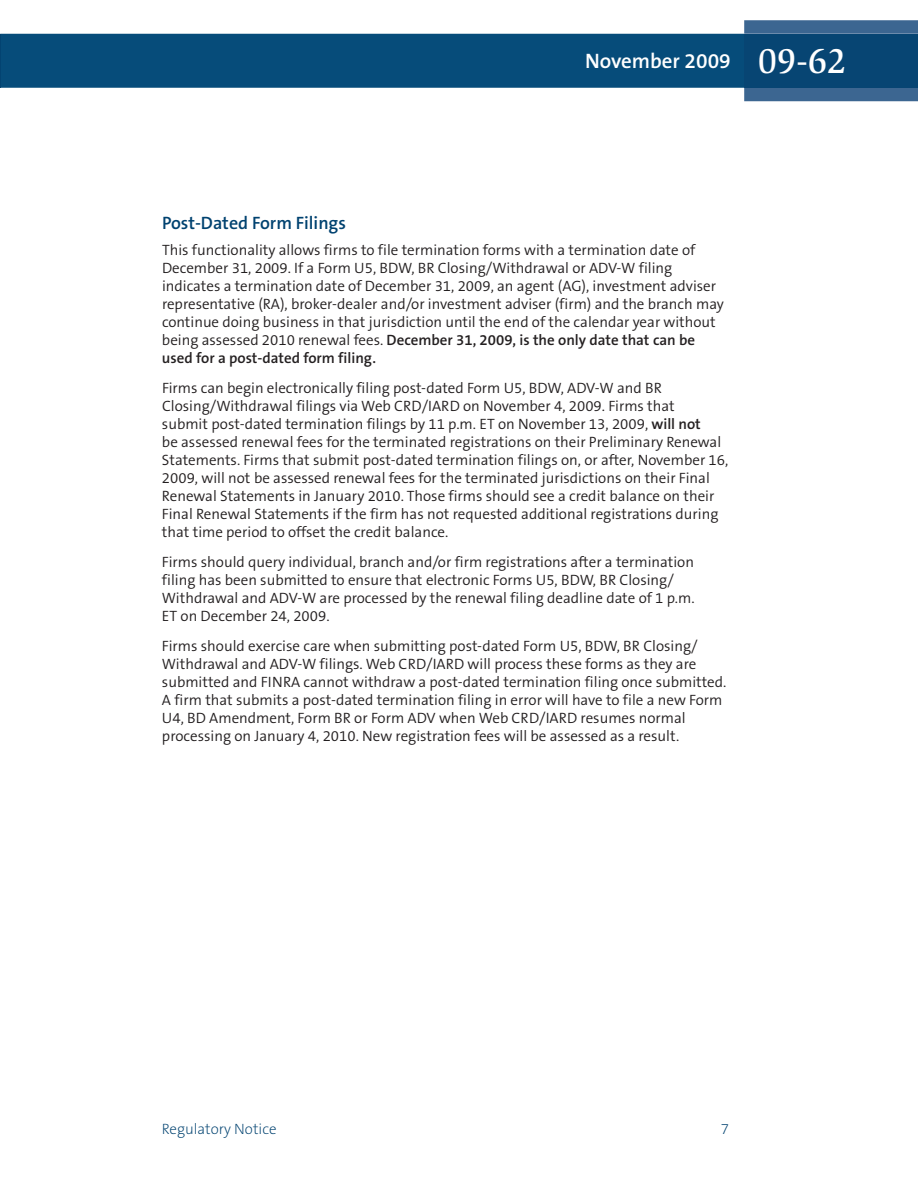
<style>
.page{position:relative;width:918px;height:1188px;background:#fff}
.page>*{position:absolute;margin:0;border:0;box-sizing:border-box;transform-origin:0 0}
.t1{font:600 21px "The Sans B6";color:#fff}
.t2{font:600 18px "The Sans B6";color:#004270}
.t3{font:300 15px/18px "The Sans B4";color:#231f20}
.t4{font:600 15px/18px "The Sans B6";color:#231f20}
.t5{font:200 15px "The Sans B2";color:#004270}
.s1{font-family:"Slimbach LT";font-weight:500;font-size:36px}
.s2{font-family:"The Sans B4";font-weight:300}
.s3{font-family:"The Sans B6";font-weight:600}
</style>
<div class="page">
<div style="left:1px;top:34px;width:743px;height:54px;background:#064c7a"></div>
<svg style="left:744px;top:20px;width:174px;height:81px;background:#3f6893"></svg>
<div style="left:744px;top:34px;width:174px;height:54px;background:#074573"></div>
<hr style="left:0;top:34px;width:1px;height:54px;background:#034371">
<h1 class="t1" style="left:585px;top:50px;width:263px">November 2009 <span class="s1">09-62</span></h1>
<p class="t2" style="left:162px;top:214px;width:185px">Post-Dated Form Filings</p>
<p class="t3" style="left:162px;top:241px;width:564px">This functionality allows firms to file termination forms with a termination date of December 31, 2009. If a Form U5, BDW, BR Closing/Withdrawal or ADV-W filing indicates a termination date of December 31, 2009, an agent (AG), investment adviser representative (RA), broker-dealer and/or investment adviser (firm) and the branch may continue doing business in that jurisdiction until the end of the calendar year without</p>
<p class="t4" style="left:162px;top:331px;width:535px"><span class="s2">being assessed 2010 renewal fees.</span> December 31, 2009, is the only date that can be used for a post-dated form filing.</p>
<p class="t3" style="left:162px;top:379px;width:568px">Firms can begin electronically filing post-dated Form U5, BDW, ADV-W and BR Closing/Withdrawal filings via Web CRD/IARD on November 4, 2009. Firms that<br>submit post-dated termination filings by 11 p.m. ET on November 13, 2009, <span class="s3">will not<br></span>be assessed renewal fees for the terminated registrations on their Preliminary Renewal Statements. Firms that submit post-dated termination filings on, or after, November 16, 2009, will not be assessed renewal fees for the terminated jurisdictions on their Final Renewal Statements in January 2010. Those firms should see a credit balance on their Final Renewal Statements if the firm has not requested additional registrations during that time period to offset the credit balance.</p>
<p class="t3" style="left:162px;top:553px;width:534px">Firms should query individual, branch and/or firm registrations after a termination filing has been submitted to ensure that electronic Forms U5, BDW, BR Closing/ Withdrawal and ADV-W are processed by the renewal filing deadline date of 1 p.m.<br>ET on December 24, 2009.</p>
<p class="t3" style="left:162px;top:637px;width:566px">Firms should exercise care when submitting post-dated Form U5, BDW, BR Closing/ Withdrawal and ADV-W filings. Web CRD/IARD will process these forms as they are submitted and FINRA cannot withdraw a post-dated termination filing once submitted.<br>A firm that submits a post-dated termination filing in error will have to file a new Form U4, BD Amendment, Form BR or Form ADV when Web CRD/IARD resumes normal processing on January 4, 2010. New registration fees will be assessed as a result.</p>
<p class="t5" style="left:162px;top:1121px;width:116px">Regulatory Notice</p>
<p class="t5" style="left:721px;top:1121px;width:10px">7</p>
</div>
